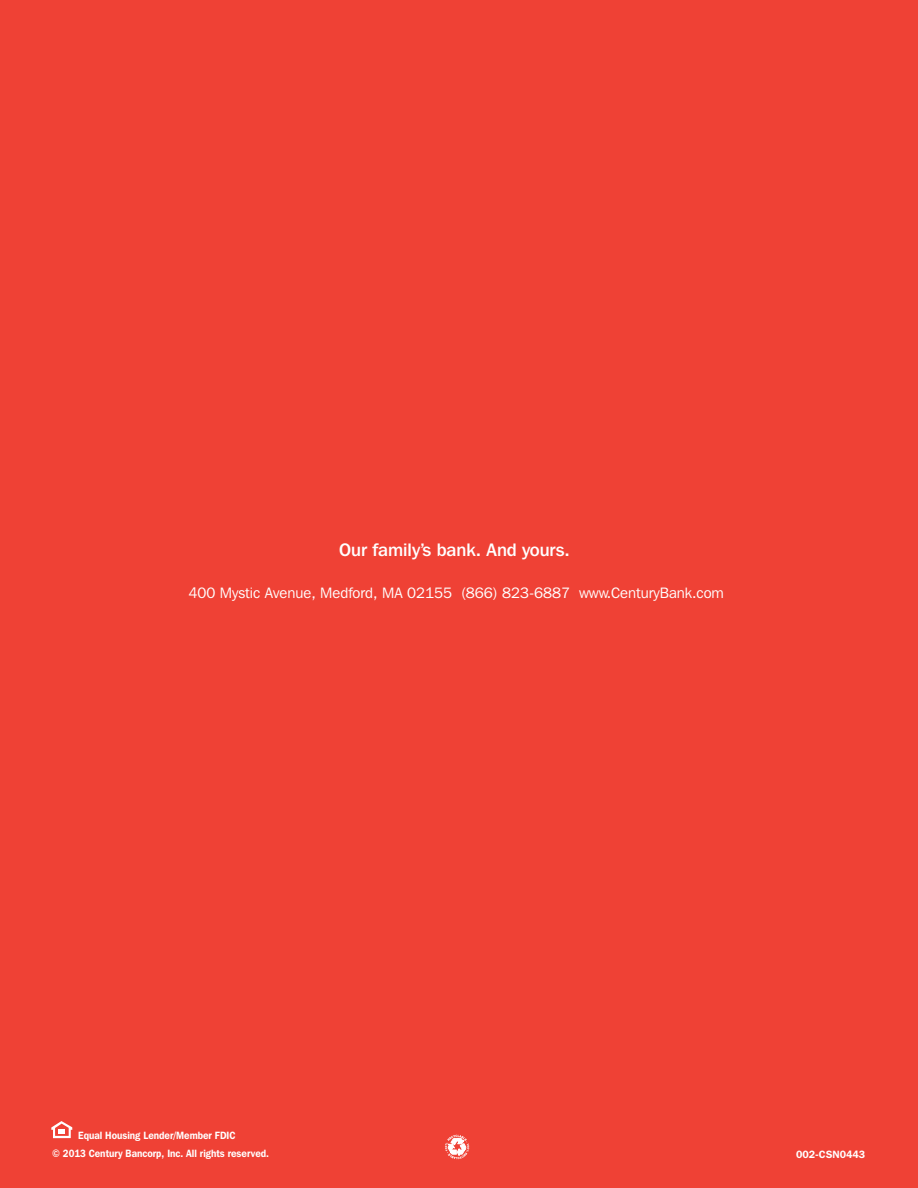
<style>
.page{position:relative;width:918px;height:1188px;background:#ef4135}
.page>*{position:absolute;margin:0;border:0;box-sizing:border-box;transform-origin:0 0}
.t1{font:500 18px "Franklin Gothic IT Cby BT";color:#fff}
.t2{font:15px "Franklin Gothic IT Cby BT";color:#fff}
.t3{font:600 10.5px/18.8px "Franklin Gothic IT Cby BT";color:#fff;scale:.9 1}
.t4{font:600 10.5px "Franklin Gothic IT Cby BT";color:#fff}
</style>
<div class="page">
<svg style="left:51px;top:1121px;width:21px;height:17px"></svg>
<svg style="left:445px;top:1135px;width:24px;height:24px"></svg>
<h1 class="t1" style="left:339px;top:538px;width:232px">Our family’s bank. And yours.</h1>
<h2 class="t2" style="left:188px;top:583px;width:537px">400 Mystic Avenue, Medford, MA 02155 (866) 823-6887 www.CenturyBank.com</h2>
<p class="t3" style="left:52px;top:1125px;width:242px;text-indent:26px">Equal Housing Lender/Member FDIC<br>© 2013 Century Bancorp, Inc. All rights reserved.</p>
<p class="t4" style="left:796px;top:1148px;width:71px">002-CSN0443</p>
</div>
